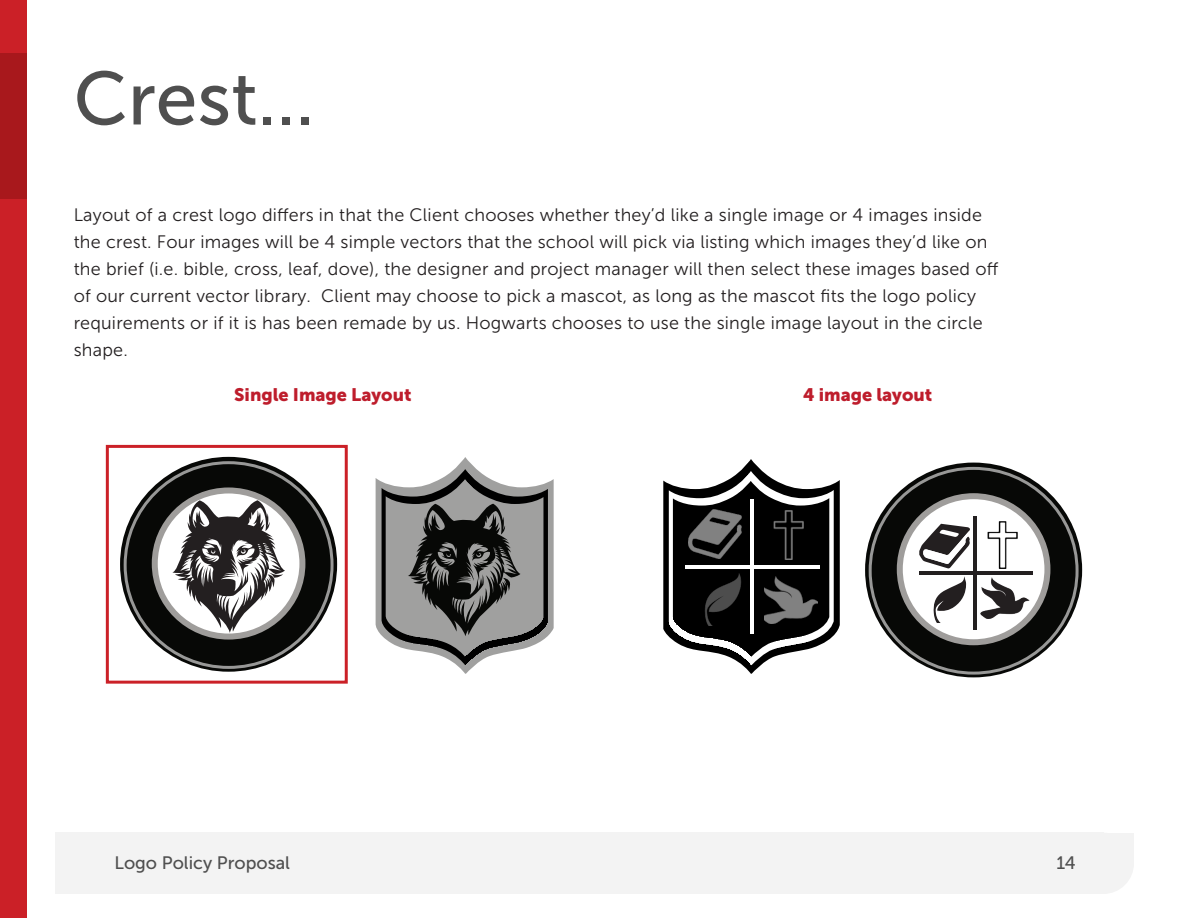
<style>
.page{position:relative;width:1188px;height:918px;background:#fff}
.page>*{position:absolute;margin:0;border:0;box-sizing:border-box;transform-origin:0 0}
.t1{font:75px "Museo Sans 500";color:#4f4f4f}
.t2{font:18px/27px "Museo Sans 300";letter-spacing:.01em;color:#231f20}
.t3{font:18px "Museo Sans 900";color:#be1d2c}
.t4{font:18px "Museo Sans 500";color:#4f4f4f}
</style>
<div class="page">
<div style="left:0;top:0;width:27px;height:918px;background:#cb2027"></div>
<div style="left:0;top:54px;width:27px;height:145px;background:#a8181c"></div>
<div style="left:55px;top:833px;width:1048px;height:61px;background:#f3f3f3"></div>
<div style="left:1073px;top:833px;width:61px;height:61px;background:#f3f3f3;border-radius:50%"></div>
<div style="left:1104px;top:833px;width:30px;height:30px;background:#f3f3f3"></div>
<svg style="left:120px;top:457px;width:217px;height:215px;background:#1c1c1b"></svg>
<svg style="left:155px;top:490px;width:147px;height:147px"></svg>
<div style="left:152px;top:487px;width:153px;height:153px;border:6px solid #9f9d9b;border-radius:50%"></div>
<svg style="left:172px;top:500px;width:113px;height:133px"></svg>
<svg style="left:865px;top:463px;width:217px;height:214px;background:#1d1e1c"></svg>
<div style="left:900px;top:496px;width:147px;height:146px;background:#fff;border-radius:50%"></div>
<div style="left:897px;top:493px;width:153px;height:152px;border:6px solid #9f9d9b;border-radius:50%"></div>
<svg style="left:663px;top:459px;width:177px;height:215px"></svg>
<img style="left:751px;top:500px;width:3px;height:134px">
<img style="left:685px;top:565px;width:135px;height:3px">
<img style="left:689px;top:510px;width:52px;height:48px">
<img style="left:774px;top:510px;width:30px;height:49px">
<img style="left:705px;top:574px;width:36px;height:52px">
<img style="left:765px;top:576px;width:52px;height:48px">
<svg style="left:376px;top:457px;width:178px;height:217px"></svg>
<svg style="left:933px;top:577px;width:33px;height:46px"></svg>
<svg style="left:919px;top:522px;width:55px;height:47px"></svg>
<img style="left:987px;top:521px;width:30px;height:47px">
<img style="left:980px;top:578px;width:49px;height:40px">
<hr style="left:974px;top:516px;width:3px;height:114px;background:#231f20">
<hr style="left:919px;top:571px;width:114px;height:3px;background:#231f20">
<div style="left:106px;top:445px;width:242px;height:239px;border:3px solid #cb2027"></div>
<p class="t1" style="left:74px;top:58px;width:243px">Crest...</p>
<p class="t2" style="left:74px;top:201px;width:926px">Layout of a crest logo differs in that the Client chooses whether they’d like a single image or 4 images inside the crest. Four images will be 4 simple vectors that the school will pick via listing which images they’d like on the brief (i.e. bible, cross, leaf, dove), the designer and project manager will then select these images based off of our current vector library. Client may choose to pick a mascot, as long as the mascot fits the logo policy requirements or if it is has been remade by us. Hogwarts chooses to use the single image layout in the circle shape.</p>
<p class="t3" style="left:234px;top:385px;width:179px">Single Image Layout</p>
<p class="t3" style="left:803px;top:385px;width:131px">4 image layout</p>
<p class="t4" style="left:114px;top:852px;width:177px">Logo Policy Proposal</p>
<p class="t4" style="left:1056px;top:852px;width:21px">14</p>
</div>
